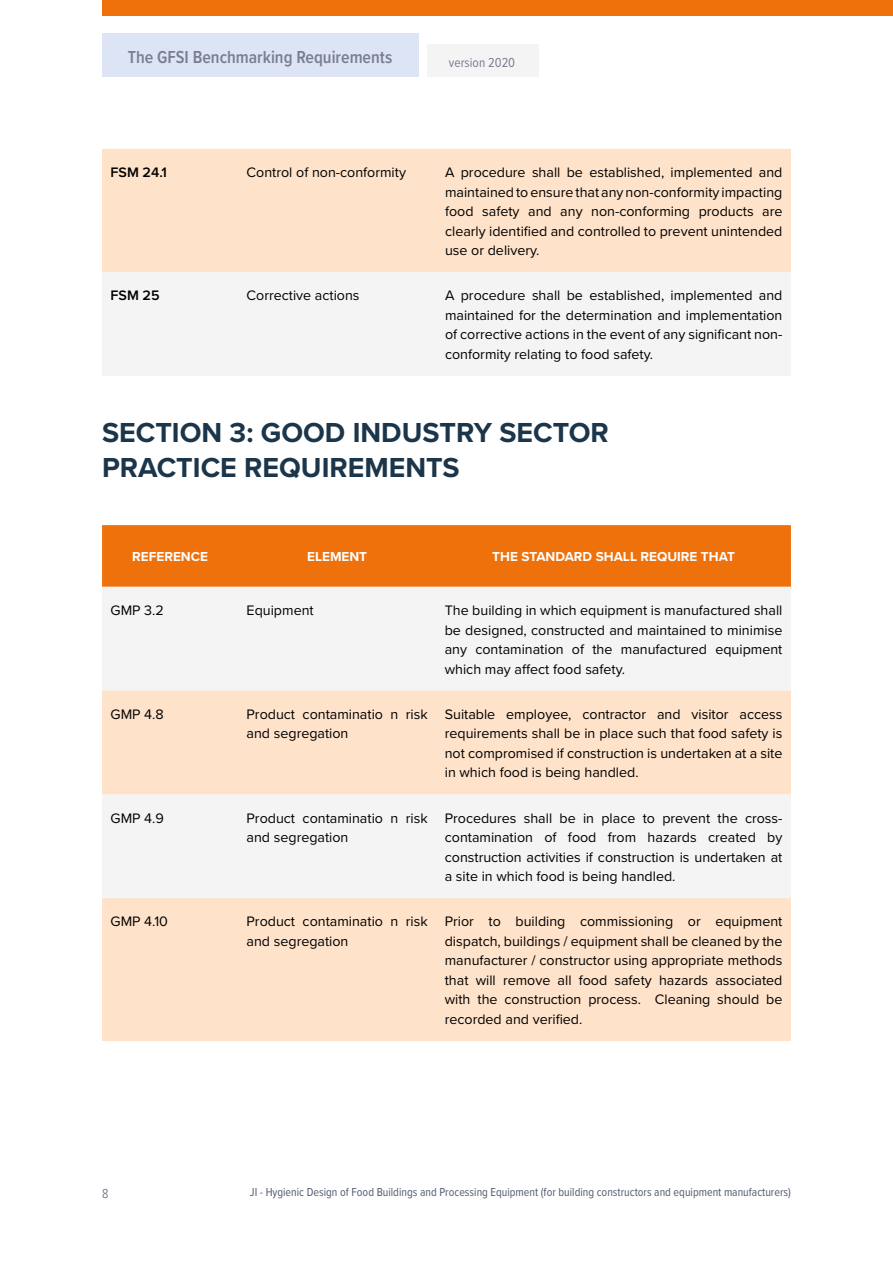
<style>
.page{position:relative;width:893px;height:1263px;background:#fff}
.page>*{position:absolute;margin:0;border:0;box-sizing:border-box;transform-origin:0 0}
.t1{font:700 28.5px/34.2px "Proxima Nova";color:#1b354b}
.t2{font:600 18px "Proxima Nova Cond";color:#7a7d8f}
.t3{font:14.25px/19.5px "Proxima Nova";color:#000;text-align:justify}
.t4{font:600 14.25px "Proxima Nova";color:#000}
.t5{font:700 13.5px "Proxima Nova";color:#fff}
.t6{font:13.5px "Proxima Nova Cond";color:#7a7d8f}
.t7{font:300 13.5px "Proxima Nova Cond";color:#525b70}
.t8{font:12px "Proxima Nova Cond";color:#525b70}
</style>
<div class="page">
<div style="left:102px;top:34px;width:317px;height:43px;background:#dce4f5"></div>
<div style="left:102px;top:0;width:791px;height:16px;background:#ef710c"></div>
<div style="left:427px;top:44px;width:111px;height:33px;background:#f4f4f4"></div>
<div style="left:102px;top:149px;width:689px;height:123px;background:#fee2c9"></div>
<div style="left:102px;top:272px;width:689px;height:104px;background:#f4f4f4"></div>
<div style="left:102px;top:525px;width:689px;height:62px;background:#ef710c"></div>
<div style="left:102px;top:587px;width:689px;height:104px;background:#f4f4f4"></div>
<svg style="left:102px;top:691px;width:689px;height:350px;fill:#fee2c9"></svg>
<p class="t2" style="left:128px;top:44px;width:266px">The GFSI Benchmarking Requirements</p>
<p class="t6" style="left:449px;top:52px;width:68px">version 2020</p>
<p class="t4" style="left:111px;top:162px;width:58px">FSM 24.1</p>
<p class="t3" style="left:247px;top:162px;width:161px">Control of non-conformity</p>
<p class="t3" style="left:445px;top:162px;width:339px">A procedure shall be established, implemented and maintained to ensure that any non-conformity impacting food safety and any non-conforming products are clearly identified and controlled to prevent unintended use or delivery.</p>
<p class="t4" style="left:111px;top:285px;width:51px">FSM 25</p>
<p class="t3" style="left:247px;top:285px;width:114px">Corrective actions</p>
<p class="t3" style="left:445px;top:285px;width:339px">A procedure shall be established, implemented and maintained for the determination and implementation of corrective actions in the event of any significant non&shy;conformity relating to food safety.</p>
<h1 class="t1" style="left:102px;top:415px;width:508px">SECTION 3: GOOD INDUSTRY SECTOR<br>PRACTICE REQUIREMENTS</h1>
<p class="t5" style="left:132px;top:547px;width:77px">REFERENCE</p>
<p class="t5" style="left:307px;top:547px;width:61px">ELEMENT</p>
<p class="t5" style="left:492px;top:547px;width:244px">THE STANDARD SHALL REQUIRE THAT</p>
<p class="t3" style="left:111px;top:600px;width:55px">GMP 3.2</p>
<p class="t3" style="left:247px;top:600px;width:69px">Equipment</p>
<p class="t3" style="left:445px;top:600px;width:339px">The building in which equipment is manufactured shall be designed, constructed and maintained to minimise any contamination of the manufactured equipment which may affect food safety.</p>
<p class="t3" style="left:111px;top:704px;width:55px">GMP 4.8</p>
<p class="t3" style="left:247px;top:704px;width:183px">Product contaminatio n risk and segregation</p>
<p class="t3" style="left:445px;top:704px;width:339px">Suitable employee, contractor and visitor access requirements shall be in place such that food safety is not compromised if construction is undertaken at a site in which food is being handled.</p>
<p class="t3" style="left:111px;top:807px;width:55px">GMP 4.9</p>
<p class="t3" style="left:247px;top:807px;width:183px">Product contaminatio n risk and segregation</p>
<p class="t3" style="left:445px;top:807px;width:339px">Procedures shall be in place to prevent the cross&shy;contamination of food from hazards created by construction activities if construction is undertaken at a site in which food is being handled.</p>
<p class="t3" style="left:111px;top:911px;width:59px">GMP 4.10</p>
<p class="t3" style="left:247px;top:911px;width:183px">Product contaminatio n risk and segregation</p>
<p class="t3" style="left:445px;top:911px;width:339px">Prior to building commissioning or equipment dispatch, buildings / equipment shall be cleaned by the manufacturer / constructor using appropriate methods that will remove all food safety hazards associated with the construction process. Cleaning should be recorded and verified.</p>
<p class="t7" style="left:102px;top:1183px;width:8px">8</p>
<p class="t8" style="left:250px;top:1183px;width:542px">JI - Hygienic Design of Food Buildings and Processing Equipment (for building constructors and equipment manufacturers)</p>
</div>
